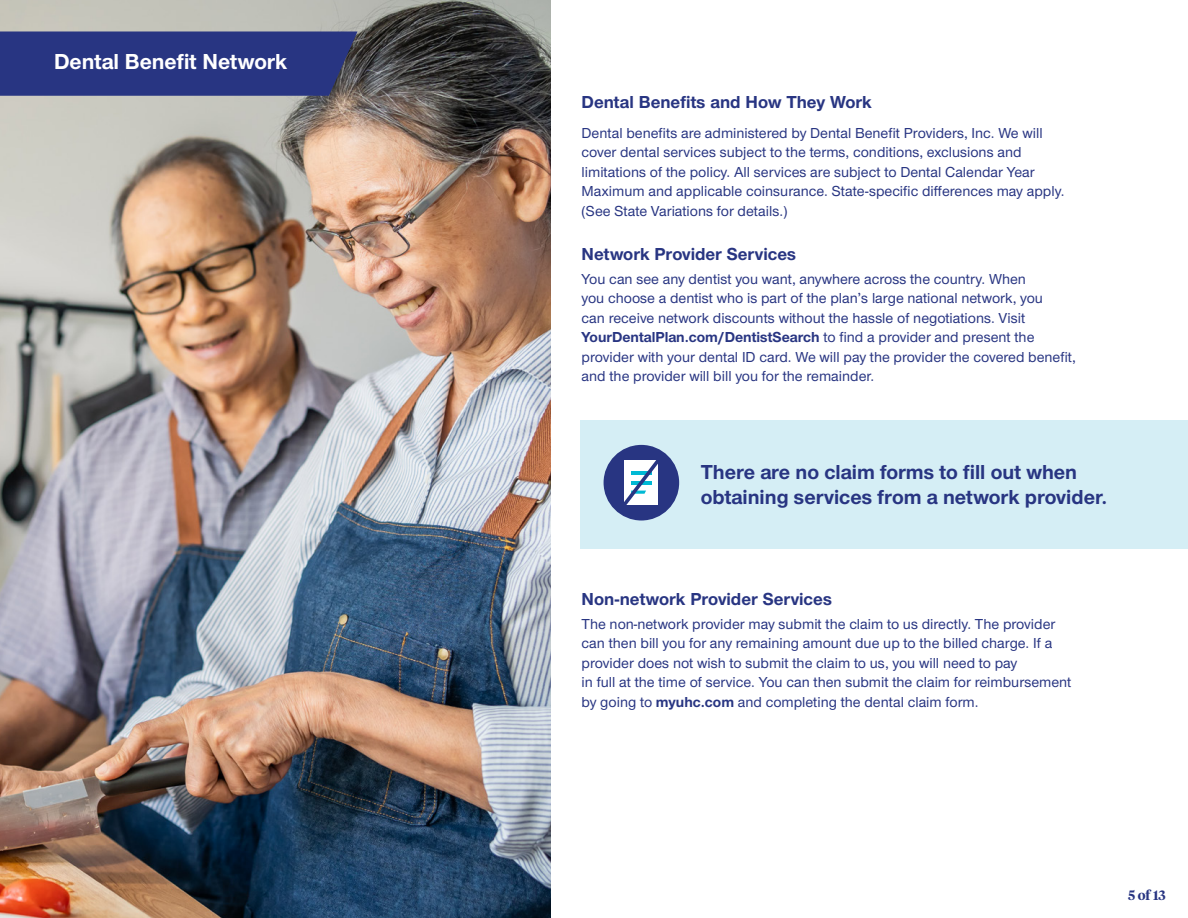
<style>
.page{position:relative;width:1188px;height:918px;background:#fff}
.page>*{position:absolute;margin:0;border:0;box-sizing:border-box;transform-origin:0 0}
.t1{font:700 22.5px "UHC Sans";color:#fff}
.t2{font:700 21px/25.2px "UHC Sans";color:#283582}
.t3{font:700 18px "UHC Sans";color:#283582}
.t4{font:500 15px/19.5px "UHC Sans";color:#283582}
.t5{font:600 13.5px "UHC Serif Headline";color:#283582}
.s1{font-weight:700}
</style>
<div class="page">
<img style="left:0;top:0;width:551px;height:918px">
<div style="left:580px;top:420px;width:608px;height:129px;background:#d5eef5"></div>
<div style="left:604px;top:445px;width:75px;height:75px;background:#283582;border-radius:50%"></div>
<svg style="left:616px;top:451px;width:51px;height:63px"></svg>
<svg style="left:0;top:31px;width:358px;height:65px;background:#2b3780"></svg>
<h1 class="t1" style="left:54px;top:46px;width:235px">Dental Benefit Network</h1>
<p class="t3" style="left:582px;top:90px;width:292px">Dental Benefits and How They Work</p>
<p class="t4" style="left:582px;top:122px;width:484px">Dental benefits are administered by Dental Benefit Providers, Inc. We will cover dental services subject to the terms, conditions, exclusions and limitations of the policy. All services are subject to Dental Calendar Year Maximum and applicable coinsurance. State-specific differences may apply. (See State Variations for details.)</p>
<p class="t3" style="left:582px;top:242px;width:216px">Network Provider Services</p>
<p class="t4" style="left:582px;top:268px;width:496px">You can see any dentist you want, anywhere across the country. When<br>you choose a dentist who is part of the plan’s large national network, you<br>can receive network discounts without the hassle of negotiations. Visit <span class="s1">YourDentalPlan.com/DentistSearch</span> to find a provider and present the provider with your dental ID card. We will pay the provider the covered benefit, and the provider will bill you for the remainder.</p>
<h2 class="t2" style="left:701px;top:459px;width:408px">There are no claim forms to fill out when obtaining services from a network provider.</h2>
<p class="t3" style="left:582px;top:587px;width:252px">Non-network Provider Services</p>
<p class="t4" style="left:582px;top:613px;width:491px">The non-network provider may submit the claim to us directly. The provider can then bill you for any remaining amount due up to the billed charge. If a provider does not wish to submit the claim to us, you will need to pay<br>in full at the time of service. You can then submit the claim for reimbursement by going to <span class="s1">myuhc.com</span> and completing the dental claim form.</p>
<p class="t5" style="left:1128px;top:886px;width:39px">5 of 13</p>
</div>
